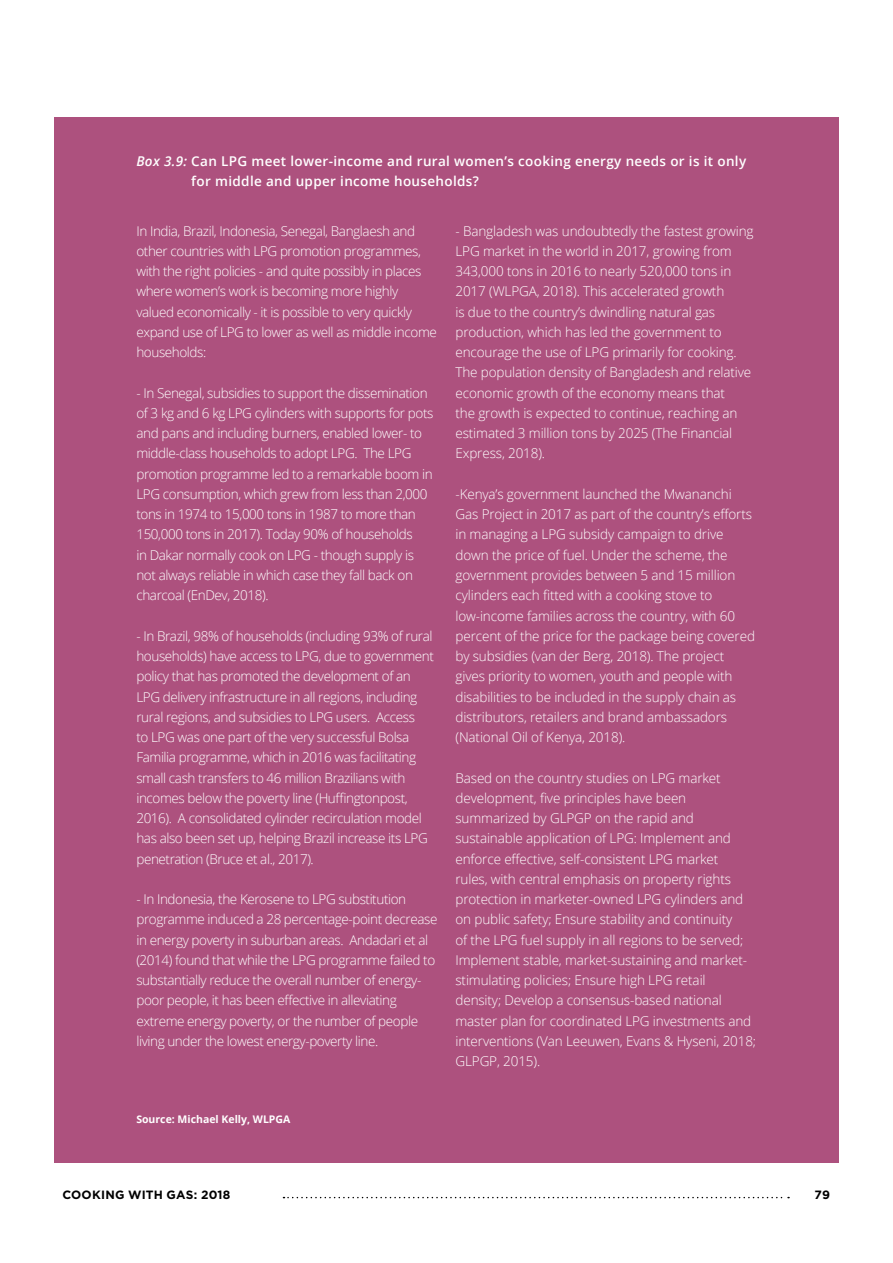
<style>
.page{position:relative;width:893px;height:1263px;background:#fff}
.page>*{position:absolute;margin:0;border:0;box-sizing:border-box;transform-origin:0 0}
.t1{font:300 13.5px/20.2px "Open Sans";letter-spacing:-.03em;color:#fff}
.t2{font:300 13.5px/20.2px "Open Sans";letter-spacing:-.01em;color:#fff}
.t3{font:600 13.5px/20.2px "Open Sans";letter-spacing:.025em;color:#fff}
.t4{font:700 12px "Gotham";letter-spacing:.02em;color:#000}
.t5{font:700 10.5px "Open Sans";color:#fff}
.s1{font-style:italic}
</style>
<div class="page">
<svg style="left:283px;top:1197px;width:506px;height:1px"></svg>
<div style="left:54px;top:118px;width:785px;height:1045px;background:#ad517e"></div>
<p class="t3" style="left:191px;top:151px;width:556px;text-indent:-55px"><span class="s1">Box 3.9:</span> Can LPG meet lower-income and rural women’s cooking energy needs or is it only for middle and upper income households?</p>
<p class="t1" style="left:136px;top:220px;width:302px">In India, Brazil, Indonesia, Senegal, Banglaesh and other countries with LPG promotion programmes, with the right policies - and quite possibly in places where women’s work is becoming more highly valued economically - it is possible to very quickly expand use of LPG to lower as well as middle income households:</p>
<p class="t1" style="left:136px;top:382px;width:299px">- In Senegal, subsidies to support the dissemination of 3 kg and 6 kg LPG cylinders with supports for pots and pans and including burners, enabled lower- to middle-class households to adopt LPG. The LPG promotion programme led to a remarkable boom in LPG consumption, which grew from less than 2,000 tons in 1974 to 15,000 tons in 1987 to more than 150,000 tons in 2017). Today 90% of households<br>in Dakar normally cook on LPG - though supply is not always reliable in which case they fall back on charcoal (EnDev, 2018).</p>
<p class="t1" style="left:136px;top:625px;width:299px">- In Brazil, 98% of households (including 93% of rural households) have access to LPG, due to government policy that has promoted the development of an LPG delivery infrastructure in all regions, including rural regions, and subsidies to LPG users. Access<br>to LPG was one part of the very successful Bolsa Familia programme, which in 2016 was facilitating small cash transfers to 46 million Brazilians with incomes below the poverty line (Huffingtonpost, 2016). A consolidated cylinder recirculation model has also been set up, helping Brazil increase its LPG penetration (Bruce et al., 2017).</p>
<p class="t1" style="left:136px;top:889px;width:303px">- In Indonesia, the Kerosene to LPG substitution programme induced a 28 percentage-point decrease in energy poverty in suburban areas. Andadari et al (2014) found that while the LPG programme failed to substantially reduce the overall number of energy&shy;poor people, it has been effective in alleviating extreme energy poverty, or the number of people living under the lowest energy-poverty line.</p>
<p class="t2" style="left:455px;top:220px;width:300px">- Bangladesh was undoubtedly the fastest growing LPG market in the world in 2017, growing from 343,000 tons in 2016 to nearly 520,000 tons in 2017 (WLPGA, 2018). This accelerated growth<br>is due to the country’s dwindling natural gas production, which has led the government to encourage the use of LPG primarily for cooking.<br>The population density of Bangladesh and relative economic growth of the economy means that<br>the growth is expected to continue, reaching an estimated 3 million tons by 2025 (The Financial Express, 2018).</p>
<p class="t2" style="left:455px;top:484px;width:301px">-Kenya’s government launched the Mwananchi Gas Project in 2017 as part of the country’s efforts in managing a LPG subsidy campaign to drive down the price of fuel. Under the scheme, the government provides between 5 and 15 million cylinders each fitted with a cooking stove to low-income families across the country, with 60 percent of the price for the package being covered by subsidies (van der Berg, 2018). The project gives priority to women, youth and people with disabilities to be included in the supply chain as distributors, retailers and brand ambassadors (National Oil of Kenya, 2018).</p>
<p class="t2" style="left:455px;top:767px;width:302px">Based on the country studies on LPG market development, five principles have been summarized by GLPGP on the rapid and sustainable application of LPG: Implement and enforce effective, self-consistent LPG market<br>rules, with central emphasis on property rights protection in marketer-owned LPG cylinders and on public safety; Ensure stability and continuity<br>of the LPG fuel supply in all regions to be served; Implement stable, market-sustaining and market&shy;stimulating policies; Ensure high LPG retail<br>density; Develop a consensus-based national master plan for coordinated LPG investments and interventions (Van Leeuwen, Evans &amp; Hyseni, 2018; GLPGP, 2015).</p>
<p class="t5" style="left:136px;top:1111px;width:156px">Source: Michael Kelly, WLPGA</p>
<p class="t4" style="left:62px;top:1186px;width:170px">COOKING WITH GAS: 2018</p>
<p class="t4" style="left:815px;top:1186px;width:17px">79</p>
</div>
